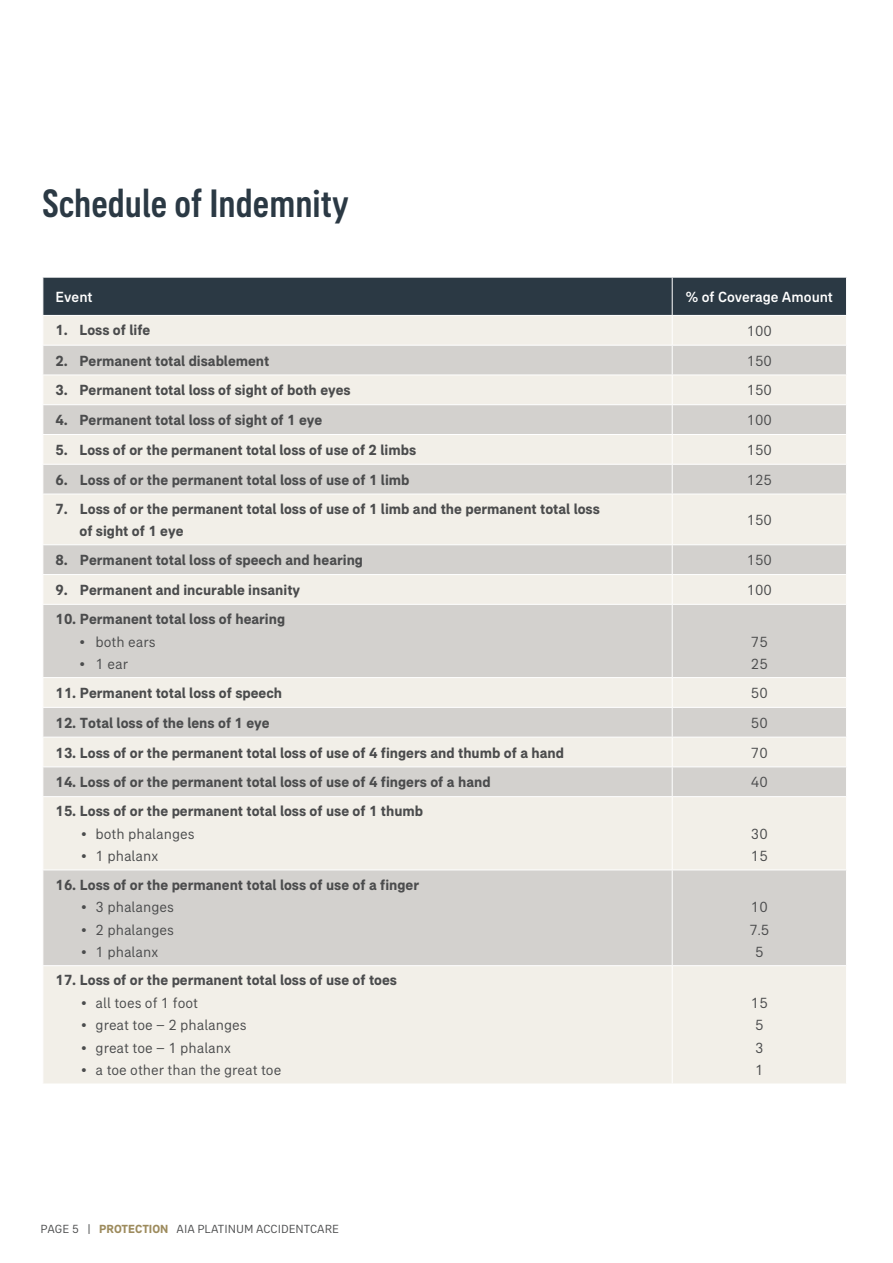
<style>
.page{position:relative;width:893px;height:1263px;background:#fff}
.page>*{position:absolute;margin:0;border:0;box-sizing:border-box;transform-origin:0 0}
.Headline{font:500 condensed 40.5px "AIA Everest";color:#2b3944}
.body{font:700 15px/22.5px "AIA Everest";color:#4b4c4d}
.body-2{font:15px/22.5px "AIA Everest";color:#4b4c4d}
.body-3{font:500 15px "AIA Everest";color:#fff}
.t1{font:12px "AIA Everest";color:#4b4c4d}
.s1{font-weight:700;color:#9d8b5d}
</style>
<div class="page">
<div style="left:43px;top:966px;width:803px;height:117px;background:#f2efe8"></div>
<svg style="left:43px;top:495px;width:803px;height:470px;background:#e1ded9"></svg>
<hr style="left:672px;top:966px;width:1px;height:117px;background:#fff">
<hr style="left:672px;top:605px;width:1px;height:72px;background:#fff">
<hr style="left:672px;top:870px;width:1px;height:95px;background:#fff">
<svg style="left:43px;top:278px;width:803px;height:216px;background:#c3c4c2"></svg>
<hr style="left:672px;top:494px;width:1px;height:50px;background:#fff">
<hr style="left:42px;top:544px;width:630px;height:1px;background:#fff">
<hr style="left:672px;top:544px;width:175px;height:1px;background:#fff">
<hr style="left:42px;top:574px;width:630px;height:1px;background:#fff">
<hr style="left:672px;top:574px;width:175px;height:1px;background:#fff">
<svg style="left:672px;top:545px;width:1px;height:59px"></svg>
<hr style="left:42px;top:604px;width:630px;height:1px;background:#fff">
<hr style="left:672px;top:604px;width:175px;height:1px;background:#fff">
<hr style="left:42px;top:677px;width:630px;height:1px;background:#fff">
<hr style="left:672px;top:677px;width:175px;height:1px;background:#fff">
<hr style="left:42px;top:707px;width:630px;height:1px;background:#fff">
<hr style="left:672px;top:707px;width:175px;height:1px;background:#fff">
<hr style="left:42px;top:737px;width:630px;height:1px;background:#fff">
<hr style="left:672px;top:737px;width:175px;height:1px;background:#fff">
<hr style="left:42px;top:766px;width:630px;height:1px;background:#fff">
<hr style="left:672px;top:766px;width:175px;height:1px;background:#fff">
<svg style="left:672px;top:678px;width:1px;height:118px"></svg>
<hr style="left:42px;top:796px;width:630px;height:1px;background:#fff">
<hr style="left:672px;top:796px;width:175px;height:1px;background:#fff">
<hr style="left:672px;top:797px;width:1px;height:72px;background:#fff">
<hr style="left:42px;top:869px;width:630px;height:1px;background:#fff">
<hr style="left:672px;top:869px;width:175px;height:1px;background:#fff">
<hr style="left:42px;top:315px;width:630px;height:1px;background:#fff">
<hr style="left:672px;top:277px;width:1px;height:38px;background:#fff">
<hr style="left:672px;top:315px;width:175px;height:1px;background:#fff">
<p class="Headline" style="left:43px;top:181px;width:308px">Schedule of Indemnity</p>
<p class="body-3" style="left:56px;top:288px;width:39px">Event</p>
<p class="body-3" style="left:686px;top:288px;width:148px">% of Coverage Amount</p>
<p class="body" style="left:56px;top:319px;width:96px">1. Loss of life</p>
<p class="body-2" style="left:747px;top:319px;width:27px">100</p>
<p class="body" style="left:56px;top:349px;width:215px">2. Permanent total disablement</p>
<p class="body-2" style="left:747px;top:349px;width:27px">150</p>
<p class="body" style="left:56px;top:379px;width:297px">3. Permanent total loss of sight of both eyes</p>
<p class="body-2" style="left:747px;top:379px;width:27px">150</p>
<p class="body" style="left:56px;top:409px;width:268px">4. Permanent total loss of sight of 1 eye</p>
<p class="body-2" style="left:747px;top:409px;width:27px">100</p>
<p class="body" style="left:56px;top:438px;width:362px">5. Loss of or the permanent total loss of use of 2 limbs</p>
<p class="body-2" style="left:747px;top:438px;width:27px">150</p>
<p class="body" style="left:56px;top:468px;width:355px">6. Loss of or the permanent total loss of use of 1 limb</p>
<p class="body-2" style="left:747px;top:468px;width:27px">125</p>
<p class="body" style="left:79px;top:497px;width:522px;text-indent:-24px">7. Loss of or the permanent total loss of use of 1 limb and the permanent total loss of sight of 1 eye</p>
<p class="body-2" style="left:747px;top:508px;width:27px">150</p>
<p class="body" style="left:56px;top:549px;width:309px">8. Permanent total loss of speech and hearing</p>
<p class="body-2" style="left:747px;top:549px;width:27px">150</p>
<p class="body" style="left:56px;top:578px;width:246px">9. Permanent and incurable insanity</p>
<p class="body-2" style="left:747px;top:578px;width:27px">100</p>
<p class="body" style="left:56px;top:607px;width:231px">10. Permanent total loss of hearing</p>
<p class="body-2" style="left:79px;top:630px;width:78px">• both ears</p>
<p class="body-2" style="left:79px;top:652px;width:50px">• 1 ear</p>
<p class="body-2" style="left:751px;top:630px;width:18px">75</p>
<p class="body-2" style="left:751px;top:652px;width:18px">25</p>
<p class="body" style="left:56px;top:681px;width:228px">11. Permanent total loss of speech</p>
<p class="body-2" style="left:751px;top:681px;width:18px">50</p>
<p class="body" style="left:56px;top:711px;width:216px">12. Total loss of the lens of 1 eye</p>
<p class="body-2" style="left:751px;top:711px;width:18px">50</p>
<p class="body" style="left:56px;top:741px;width:510px">13. Loss of or the permanent total loss of use of 4 fingers and thumb of a hand</p>
<p class="body-2" style="left:751px;top:741px;width:18px">70</p>
<p class="body" style="left:56px;top:771px;width:436px">14. Loss of or the permanent total loss of use of 4 fingers of a hand</p>
<p class="body-2" style="left:751px;top:771px;width:18px">40</p>
<p class="body" style="left:56px;top:800px;width:369px">15. Loss of or the permanent total loss of use of 1 thumb</p>
<p class="body-2" style="left:81px;top:822px;width:115px">• both phalanges</p>
<p class="body-2" style="left:81px;top:845px;width:79px">• 1 phalanx</p>
<p class="body-2" style="left:751px;top:822px;width:18px">30</p>
<p class="body-2" style="left:751px;top:845px;width:18px">15</p>
<p class="body" style="left:56px;top:873px;width:365px">16. Loss of or the permanent total loss of use of a finger</p>
<p class="body-2" style="left:81px;top:896px;width:94px">• 3 phalanges</p>
<p class="body-2" style="left:81px;top:918px;width:94px">• 2 phalanges</p>
<p class="body-2" style="left:81px;top:941px;width:79px">• 1 phalanx</p>
<p class="body" style="left:56px;top:969px;width:343px">17. Loss of or the permanent total loss of use of toes</p>
<p class="body-2" style="left:81px;top:991px;width:118px">• all toes of 1 foot</p>
<p class="body-2" style="left:81px;top:1014px;width:167px">• great toe – 2 phalanges</p>
<p class="body-2" style="left:81px;top:1036px;width:151px">• great toe – 1 phalanx</p>
<p class="body-2" style="left:81px;top:1059px;width:202px">• a toe other than the great toe</p>
<p class="t1" style="left:40px;top:1222px;width:300px">PAGE 5 | <span class="s1">PROTECTION</span> AIA PLATINUM ACCIDENTCARE</p>
<p class="body-2" style="left:751px;top:896px;width:18px">10</p>
<p class="body-2" style="left:749px;top:918px;width:21px">7.5</p>
<p class="body-2" style="left:755px;top:941px;width:10px">5</p>
<p class="body-2" style="left:751px;top:991px;width:18px">15<br>5<br>3<br>1</p>
</div>
